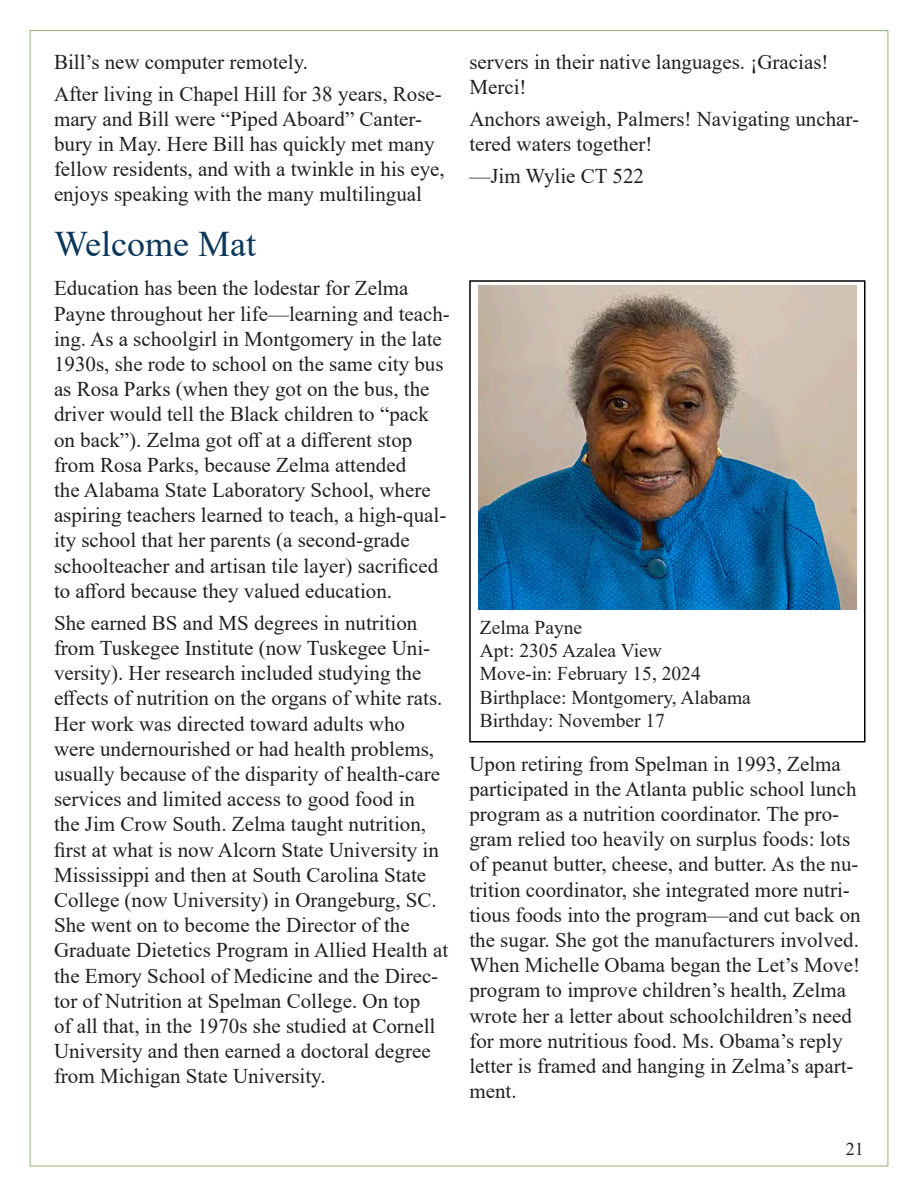
<style>
.page{position:relative;width:918px;height:1188px;background:#fff}
.page>*{position:absolute;margin:0;border:0;box-sizing:border-box;transform-origin:0 0}
.t1{font:36px "Times New Roman";color:#0c375b}
.t2{font:21px/25.2px "Times New Roman";color:#231f20}
.t3{font:19.5px "Times New Roman";color:#231f20}
.t4{font:18px "Times New Roman";color:#231f20}
</style>
<div class="page">
<div style="left:469px;top:280px;width:397px;height:462px;border:2px solid #000"></div>
<img style="left:478px;top:286px;width:378px;height:324px">
<p class="t2" style="left:54px;top:48px;width:256px">Bill’s new computer remotely.</p>
<p class="t2" style="left:54px;top:80px;width:392px">After living in Chapel Hill for 38 years, Rose&shy;mary and Bill were “Piped Aboard” Canter&shy;bury in May. Here Bill has quickly met many fellow residents, and with a twinkle in his eye, enjoys speaking with the many multilingual</p>
<p class="t1" style="left:54px;top:219px;width:204px">Welcome Mat</p>
<p class="t2" style="left:54px;top:275px;width:397px">Education has been the lodestar for Zelma Payne throughout her life—learning and teach&shy;ing. As a schoolgirl in Montgomery in the late 1930s, she rode to school on the same city bus as Rosa Parks (when they got on the bus, the driver would tell the Black children to “pack on back”). Zelma got off at a different stop from Rosa Parks, because Zelma attended<br>the Alabama State Laboratory School, where aspiring teachers learned to teach, a high-qual&shy;ity school that her parents (a second-grade schoolteacher and artisan tile layer) sacrificed to afford because they valued education.</p>
<p class="t2" style="left:54px;top:609px;width:396px">She earned BS and MS degrees in nutrition from Tuskegee Institute (now Tuskegee Uni&shy;versity). Her research included studying the effects of nutrition on the organs of white rats.<br>Her work was directed toward adults who were undernourished or had health problems, usually because of the disparity of health-care services and limited access to good food in<br>the Jim Crow South. Zelma taught nutrition, first at what is now Alcorn State University in Mississippi and then at South Carolina State College (now University) in Orangeburg, SC.<br>She went on to become the Director of the Graduate Dietetics Program in Allied Health at the Emory School of Medicine and the Direc&shy;tor of Nutrition at Spelman College. On top<br>of all that, in the 1970s she studied at Cornell University and then earned a doctoral degree from Michigan State University.</p>
<p class="t2" style="left:469px;top:48px;width:361px">servers in their native languages. ¡Gracias!<br>Merci!</p>
<p class="t2" style="left:469px;top:105px;width:391px">Anchors aweigh, Palmers! Navigating unchar&shy;tered waters together!</p>
<p class="t2" style="left:469px;top:163px;width:176px">—Jim Wylie CT 522</p>
<p class="t3" style="left:480px;top:613px;width:104px">Zelma Payne</p>
<p class="t3" style="left:480px;top:637px;width:184px">Apt: 2305 Azalea View</p>
<p class="t3" style="left:480px;top:660px;width:222px">Move-in: February 15, 2024</p>
<p class="t3" style="left:480px;top:684px;width:273px">Birthplace: Montgomery, Alabama</p>
<p class="t3" style="left:480px;top:707px;width:187px">Birthday: November 17</p>
<p class="t2" style="left:469px;top:750px;width:393px">Upon retiring from Spelman in 1993, Zelma participated in the Atlanta public school lunch program as a nutrition coordinator. The pro&shy;gram relied too heavily on surplus foods: lots of peanut butter, cheese, and butter. As the nu&shy;trition coordinator, she integrated more nutri&shy;tious foods into the program—and cut back on the sugar. She got the manufacturers involved.<br>When Michelle Obama began the Let’s Move! program to improve children’s health, Zelma wrote her a letter about schoolchildren’s need for more nutritious food. Ms. Obama’s reply letter is framed and hanging in Zelma’s apart&shy;ment.</p>
<p class="t4" style="left:846px;top:1136px;width:19px">21</p>
</div>
